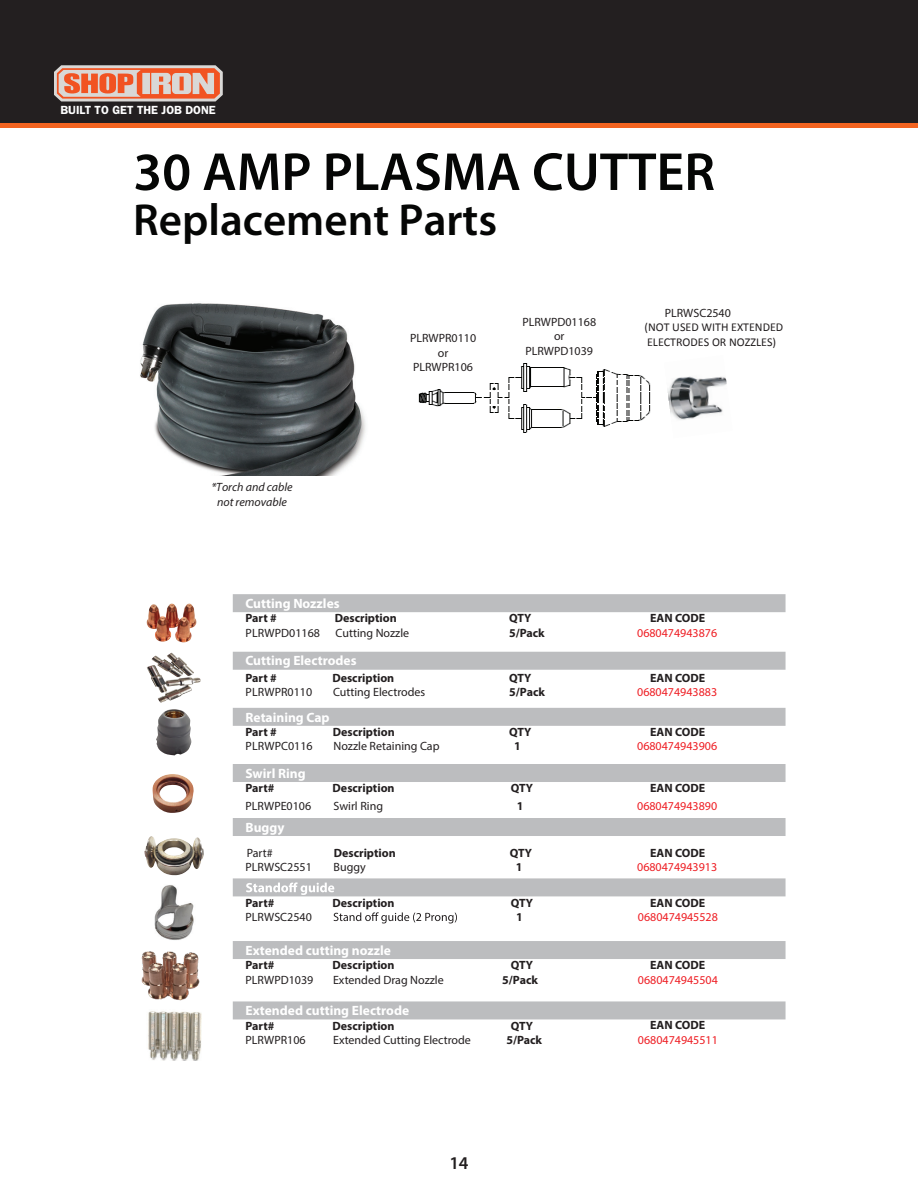
<style>
.page{position:relative;width:918px;height:1188px;background:#fff}
.page>*{position:absolute;margin:0;border:0;box-sizing:border-box;transform-origin:0 0}
.t1{font:600 54px "Myriad Pro";color:#050605}
.t2{font:600 45px "Myriad Pro";color:#050605}
.t3{font:600 18px "Myriad Pro";color:#231f20}
.t4{font:700 13.5px "Myriad Pro";color:#fff}
.t5{font:12px/14.4px "Myriad Pro";color:#231f20;text-align:center}
.t6{font:700 12px "Myriad Pro";color:#231f20}
.t7{font:12px "Myriad Pro";color:#ee1d23}
.t8{font:12px/14.1px "Calibri";color:#231f20}
.t9{font:italic 12px/14.4px "Myriad Pro";color:#231f20;text-align:center}
.t10{font:600 11.85px "Franklin Gothic";color:#fff}
</style>
<div class="page">
<div style="left:0;top:0;width:918px;height:128px;background:#231f20"></div>
<div style="left:0;top:123px;width:918px;height:5px;background:#f36421"></div>
<svg style="left:54px;top:65px;width:169px;height:36px;background:#de9a85"></svg>
<div style="left:233px;top:594px;width:553px;height:18px;background:#bcbdbf"></div>
<div style="left:233px;top:652px;width:553px;height:18px;background:#bcbdbf"></div>
<div style="left:233px;top:708px;width:553px;height:18px;background:#bcbdbf"></div>
<img style="left:152px;top:653px;width:42px;height:24px">
<img style="left:147px;top:603px;width:50px;height:39px">
<img style="left:156px;top:709px;width:36px;height:46px">
<img style="left:152px;top:774px;width:42px;height:39px">
<img style="left:144px;top:836px;width:60px;height:40px">
<div style="left:233px;top:764px;width:553px;height:18px;background:#bcbdbf"></div>
<div style="left:233px;top:818px;width:553px;height:18px;background:#bcbdbf"></div>
<div style="left:233px;top:878px;width:553px;height:18px;background:#bcbdbf"></div>
<svg style="left:246px;top:882px;width:88px;height:13px"></svg>
<svg style="left:334px;top:912px;width:123px;height:11px"></svg>
<img style="left:154px;top:885px;width:40px;height:55px">
<div style="left:233px;top:941px;width:553px;height:18px;background:#bcbdbf"></div>
<div style="left:233px;top:1001px;width:553px;height:18px;background:#bcbdbf"></div>
<img style="left:141px;top:951px;width:59px;height:50px">
<img style="left:148px;top:1011px;width:53px;height:50px">
<img style="left:418px;top:363px;width:233px;height:70px">
<img style="left:667px;top:376px;width:60px;height:44px">
<img style="left:140px;top:303px;width:226px;height:172px">
<p class="t10" style="left:60px;top:103px;width:157px">BUILT TO GET THE JOB DONE</p>
<h1 class="t1" style="left:133px;top:137px;width:583px">30 AMP PLASMA CUTTER</h1>
<h2 class="t2" style="left:133px;top:191px;width:365px">Replacement Parts</h2>
<p class="t9" style="left:211px;top:480px;width:83px">*Torch and cable not removable</p>
<p class="t5" style="left:410px;top:331px;width:68px">PLRWPR0110 or<br>PLRWPR106</p>
<p class="t5" style="left:522px;top:315px;width:75px">PLRWPD01168 or<br>PLRWPD1039</p>
<p class="t5" style="left:665px;top:306px;width:68px">PLRWSC2540</p>
<p class="t8" style="left:644px;top:320px;width:140px">(NOT USED WITH EXTENDED<br>ELECTRODES OR NOZZLES)</p>
<p class="t4" style="left:246px;top:595px;width:96px">Cutting Nozzles</p>
<p class="t6" style="left:246px;top:610px;width:33px">Part #</p>
<p class="t6" style="left:335px;top:610px;width:63px">Description</p>
<p class="t6" style="left:509px;top:610px;width:24px">QTY</p>
<p class="t6" style="left:650px;top:610px;width:57px">EAN CODE</p>
<p class="t5" style="left:246px;top:625px;width:76px">PLRWPD01168</p>
<p class="t5" style="left:336px;top:625px;width:75px">Cutting Nozzle</p>
<p class="t6" style="left:509px;top:625px;width:37px">5/Pack</p>
<p class="t7" style="left:637px;top:625px;width:82px">0680474943876</p>
<p class="t4" style="left:246px;top:652px;width:113px">Cutting Electrodes</p>
<p class="t6" style="left:246px;top:670px;width:33px">Part #</p>
<p class="t6" style="left:332px;top:670px;width:63px">Description</p>
<p class="t6" style="left:509px;top:670px;width:24px">QTY</p>
<p class="t5" style="left:246px;top:685px;width:68px">PLRWPR0110</p>
<p class="t5" style="left:333px;top:685px;width:94px">Cutting Electrodes</p>
<p class="t6" style="left:509px;top:684px;width:37px">5/Pack</p>
<p class="t7" style="left:637px;top:685px;width:82px">0680474943883</p>
<p class="t4" style="left:246px;top:708px;width:86px">Retaining Cap</p>
<p class="t6" style="left:246px;top:724px;width:33px">Part #</p>
<p class="t6" style="left:333px;top:724px;width:63px">Description</p>
<p class="t6" style="left:509px;top:724px;width:24px">QTY</p>
<p class="t5" style="left:246px;top:739px;width:69px">PLRWPC0116</p>
<p class="t5" style="left:334px;top:739px;width:108px">Nozzle Retaining Cap</p>
<p class="t6" style="left:514px;top:739px;width:8px">1</p>
<p class="t7" style="left:637px;top:739px;width:82px">0680474943906</p>
<p class="t6" style="left:650px;top:670px;width:57px">EAN CODE</p>
<p class="t6" style="left:650px;top:724px;width:57px">EAN CODE</p>
<p class="t4" style="left:246px;top:764px;width:62px">Swirl Ring</p>
<p class="t6" style="left:246px;top:780px;width:30px">Part#</p>
<p class="t6" style="left:333px;top:780px;width:63px">Description</p>
<p class="t6" style="left:511px;top:780px;width:24px">QTY</p>
<p class="t4" style="left:246px;top:818px;width:40px">Buggy</p>
<p class="t6" style="left:650px;top:780px;width:57px">EAN CODE</p>
<p class="t5" style="left:246px;top:798px;width:67px">PLRWPE0106</p>
<p class="t5" style="left:334px;top:798px;width:51px">Swirl Ring</p>
<p class="t6" style="left:517px;top:798px;width:8px">1</p>
<p class="t7" style="left:637px;top:798px;width:82px">0680474943890</p>
<p class="t5" style="left:247px;top:845px;width:28px">Part#</p>
<p class="t6" style="left:334px;top:845px;width:63px">Description</p>
<p class="t6" style="left:510px;top:845px;width:24px">QTY</p>
<p class="t5" style="left:246px;top:860px;width:68px">PLRWSC2551</p>
<p class="t5" style="left:334px;top:860px;width:34px">Buggy</p>
<p class="t6" style="left:516px;top:859px;width:8px">1</p>
<p class="t7" style="left:637px;top:860px;width:82px">0680474943913</p>
<p class="t6" style="left:650px;top:845px;width:57px">EAN CODE</p>
<p class="t6" style="left:246px;top:895px;width:30px">Part#</p>
<p class="t6" style="left:333px;top:895px;width:63px">Description</p>
<p class="t6" style="left:511px;top:895px;width:24px">QTY</p>
<p class="t5" style="left:246px;top:910px;width:68px">PLRWSC2540</p>
<p class="t6" style="left:516px;top:909px;width:8px">1</p>
<p class="t7" style="left:638px;top:910px;width:82px">0680474945528</p>
<p class="t4" style="left:246px;top:941px;width:147px">Extended cutting nozzle</p>
<p class="t6" style="left:246px;top:957px;width:30px">Part#</p>
<p class="t6" style="left:333px;top:957px;width:63px">Description</p>
<p class="t6" style="left:511px;top:957px;width:24px">QTY</p>
<p class="t5" style="left:246px;top:972px;width:69px">PLRWPD1039</p>
<p class="t5" style="left:333px;top:972px;width:112px">Extended Drag Nozzle</p>
<p class="t6" style="left:502px;top:972px;width:37px">5/Pack</p>
<p class="t7" style="left:638px;top:972px;width:82px">0680474945504</p>
<p class="t4" style="left:246px;top:1002px;width:165px">Extended cutting Electrode</p>
<p class="t6" style="left:246px;top:1018px;width:30px">Part#</p>
<p class="t6" style="left:333px;top:1018px;width:63px">Description</p>
<p class="t6" style="left:511px;top:1018px;width:24px">QTY</p>
<p class="t5" style="left:246px;top:1033px;width:62px">PLRWPR106</p>
<p class="t5" style="left:333px;top:1033px;width:139px">Extended Cutting Electrode</p>
<p class="t6" style="left:507px;top:1032px;width:37px">5/Pack</p>
<p class="t7" style="left:638px;top:1033px;width:82px">0680474945511</p>
<p class="t6" style="left:650px;top:895px;width:57px">EAN CODE</p>
<p class="t6" style="left:650px;top:957px;width:57px">EAN CODE</p>
<p class="t6" style="left:650px;top:1017px;width:57px">EAN CODE</p>
<h3 class="t3" style="left:449px;top:1151px;width:21px">14</h3>
</div>
